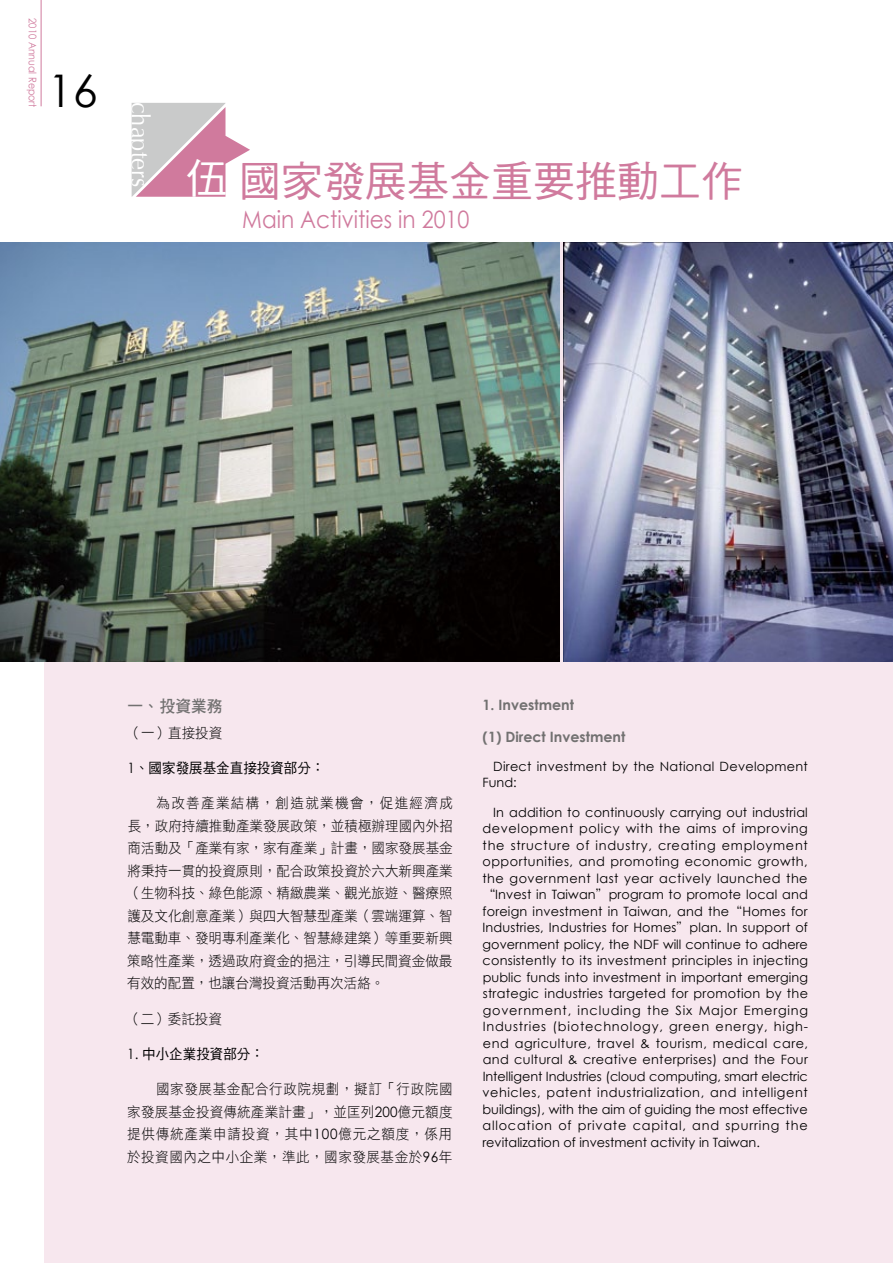
<style>
.page{position:relative;width:893px;height:1263px;background:#fff}
.page>*{position:absolute;margin:0;border:0;box-sizing:border-box;transform-origin:0 0}
.t1{font:45px "Century Gothic";color:#000}
.t2{font:42px "DF Hei Std W5";color:#d07a9d}
.t3{font:25.35px "Optima";color:#fff;scale:.93 1}
.t4{font:24px "Century Gothic";color:#d07a9d;scale:.9 1}
.t5{font:16.5px "DF Hei Std W7";color:#727171;scale:.95 1}
.t6{font:14.25px/22.5px "DF Hei Std W3";color:#000;text-align:justify;scale:.95 1}
.t7{font:700 14.25px "Century Gothic";color:#727171}
.t8{font:14.25px "DF Hei Std W5";color:#000;scale:.95 1}
.t9{font:12.9px/16.5px "Century Gothic";color:#000;text-align:justify}
.t10{font:12.9px/16.5px "Century Gothic";letter-spacing:.02em;color:#000}
.t11{font:10.5px "Century Gothic";color:#d07a9d;scale:.9 1}
.s1{color:#fff}
.s2{font-family:"Century Gothic"}
.s3{font-family:"DF Hei Std W3"}
</style>
<div class="page">
<div style="left:45px;top:242px;width:848px;height:1021px;background:#f7e7ee"></div>
<img style="left:0;top:242px;width:559px;height:419px">
<img style="left:564px;top:242px;width:329px;height:419px">
<hr style="left:41px;top:0;width:1px;height:106px;background:#d07a9d">
<svg style="left:132px;top:103px;width:118px;height:94px"></svg>
<p class="t11" style="left:39px;top:18px;width:101px;rotate:90deg">2010 Annual Report</p>
<h1 class="t1" style="left:48px;top:63px;width:51px">16</h1>
<h3 class="t3" style="left:155px;top:102px;width:93px;rotate:90deg">chapters</h3>
<h2 class="t2" style="left:185px;top:158px;width:559px"><span class="s1">伍</span>國家發展基金重要推動工作</h2>
<h3 class="t4" style="left:242px;top:204px;width:254px">Main Activities in 2010</h3>
<p class="t5" style="left:128px;top:697px;width:102px">一、投資業務</p>
<p class="t6" style="left:128px;top:721px;width:101px">（一）直接投資</p>
<p class="t8" style="left:128px;top:760px;width:209px"><span class="s2">1</span>、國家發展基金直接投資部分：</p>
<p class="t6" style="left:127px;top:792px;width:344px;text-indent:29px">為改善產業結構，創造就業機會，促進經濟成長，政府持續推動產業發展政策，並積極辦理國內外招商活動及「產業有家，家有產業」計畫，國家發展基金將秉持一貫的投資原則，配合政策投資於六大新興產業（生物科技、綠色能源、精緻農業、觀光旅遊、醫療照護及文化創意產業）與四大智慧型產業（雲端運算、智慧電動車、發明專利產業化、智慧綠建築）等重要新興策略性產業，透過政府資金的挹注，引導民間資金做最有效的配置，也讓台灣投資活動再次活絡。</p>
<p class="t6" style="left:127px;top:1007px;width:101px">（二）委託投資</p>
<p class="t8" style="left:127px;top:1046px;width:146px"><span class="s2">1.</span> 中小企業投資部分：</p>
<p class="t6" style="left:127px;top:1078px;width:344px;text-indent:29px">國家發展基金配合行政院規劃，擬訂「行政院國家發展基金投資傳統產業計畫」，並匡列<span class="s2">200</span>億元額度提供傳統產業申請投資，其中<span class="s2">100</span>億元之額度，係用於投資國內之中小企業，準此，國家發展基金於<span class="s2">96</span>年</p>
<p class="t7" style="left:483px;top:696px;width:93px">1. Investment</p>
<p class="t7" style="left:483px;top:728px;width:144px">(1) Direct Investment</p>
<p class="t10" style="left:483px;top:757px;width:327px;text-indent:11px">Direct investment by the National Development<br>Fund:</p>
<p class="t9" style="left:482px;top:804px;width:327px;text-indent:11px">In addition to continuously carrying out industrial development policy with the aims of improving the structure of industry, creating employment opportunities, and promoting economic growth, the government last year actively launched the <span class="s3">“</span>Invest in Taiwan<span class="s3">”</span>program to promote local and foreign investment in Taiwan, and the<span class="s3">“</span>Homes for Industries, Industries for Homes<span class="s3">”</span>plan. In support of government policy, the NDF will continue to adhere consistently to its investment principles in injecting public funds into investment in important emerging strategic industries targeted for promotion by the government, including the Six Major Emerging Industries (biotechnology, green energy, high&shy;end agriculture, travel &amp; tourism, medical care, and cultural &amp; creative enterprises) and the Four Intelligent Industries (cloud computing, smart electric vehicles, patent industrialization, and intelligent buildings), with the aim of guiding the most effective allocation of private capital, and spurring the revitalization of investment activity in Taiwan.</p>
</div>
